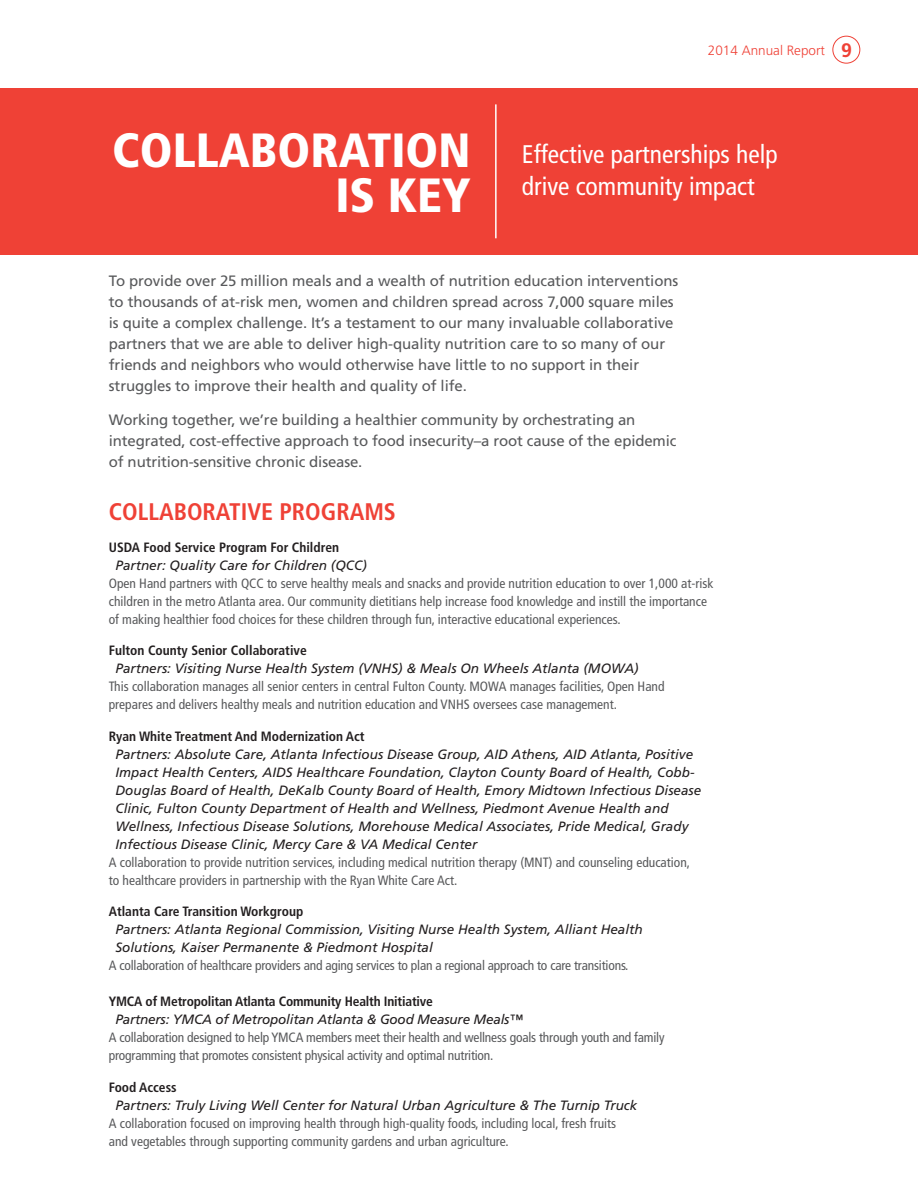
<style>
.page{position:relative;width:918px;height:1188px;background:#fff}
.page>*{position:absolute;margin:0;border:0;box-sizing:border-box;transform-origin:0 0}
.t1{font:900 condensed 48px/45px "Frutiger";color:#fff;text-align:right}
.t2{font:condensed 25.5px/31.5px "Frutiger";color:#fff}
.t3{font:700 condensed 24px "Frutiger";color:#ef4136}
.t4{font:15px/21px "Frutiger";letter-spacing:-.01em;color:#58595b}
.t5{font:condensed 13.5px/18px "Frutiger";color:#58595b}
.t6{font:italic 13.5px/18px "Frutiger";color:#231f20}
.t7{font:700 condensed 13.5px "Frutiger";color:#231f20}
.t8{font:300 13.5px "Frutiger";color:#ef4136}
.s1{font-weight:700;font-size:19.5px}
</style>
<div class="page">
<div style="left:0;top:88px;width:918px;height:167px;background:#ef4136"></div>
<hr style="left:495px;top:104px;width:2px;height:134px;background:#fff">
<div style="left:832px;top:36px;width:28px;height:28px;border:1px solid #ef4136;border-radius:50%"></div>
<h1 class="t1" style="left:112px;top:128px;width:360px">COLLABORATION<br>IS KEY</h1>
<p class="t8" style="left:708px;top:43px;width:146px">2014 Annual Report <span class="s1">9</span></p>
<h2 class="t2" style="left:522px;top:139px;width:257px">Effective partnerships help drive community impact</h2>
<p class="t4" style="left:109px;top:270px;width:571px">To provide over 25 million meals and a wealth of nutrition education interventions to thousands of at-risk men, women and children spread across 7,000 square miles is quite a complex challenge. It’s a testament to our many invaluable collaborative partners that we are able to deliver high-quality nutrition care to so many of our friends and neighbors who would otherwise have little to no support in their struggles to improve their health and quality of life.</p>
<p class="t4" style="left:109px;top:410px;width:569px">Working together, we’re building a healthier community by orchestrating an integrated, cost-effective approach to food insecurity–a root cause of the epidemic of nutrition-sensitive chronic disease.</p>
<h3 class="t3" style="left:109px;top:498px;width:289px">COLLABORATIVE PROGRAMS</h3>
<p class="t7" style="left:109px;top:539px;width:232px">USDA Food Service Program For Children</p>
<p class="t6" style="left:116px;top:556px;width:253px">Partner: Quality Care for Children (QCC)</p>
<p class="t5" style="left:109px;top:574px;width:606px">Open Hand partners with QCC to serve healthy meals and snacks and provide nutrition education to over 1,000 at-risk children in the metro Atlanta area. Our community dietitians help increase food knowledge and instill the importance of making healthier food choices for these children through fun, interactive educational experiences.</p>
<p class="t7" style="left:109px;top:642px;width:199px">Fulton County Senior Collaborative</p>
<p class="t6" style="left:116px;top:659px;width:525px">Partners: Visiting Nurse Health System (VNHS) &amp; Meals On Wheels Atlanta (MOWA)</p>
<p class="t5" style="left:109px;top:678px;width:557px">This collaboration manages all senior centers in central Fulton County. MOWA manages facilities, Open Hand prepares and delivers healthy meals and nutrition education and VNHS oversees case management.</p>
<p class="t7" style="left:109px;top:728px;width:257px">Ryan White Treatment And Modernization Act</p>
<p class="t6" style="left:116px;top:745px;width:587px">Partners: Absolute Care, Atlanta Infectious Disease Group, AID Athens, AID Atlanta, Positive Impact Health Centers, AIDS Healthcare Foundation, Clayton County Board of Health, Cobb-Douglas Board of Health, DeKalb County Board of Health, Emory Midtown Infectious Disease Clinic, Fulton County Department of Health and Wellness, Piedmont Avenue Health and Wellness, Infectious Disease Solutions, Morehouse Medical Associates, Pride Medical, Grady Infectious Disease Clinic, Mercy Care &amp; VA Medical Center</p>
<p class="t5" style="left:109px;top:853px;width:583px">A collaboration to provide nutrition services, including medical nutrition therapy (MNT) and counseling education, to healthcare providers in partnership with the Ryan White Care Act.</p>
<p class="t7" style="left:109px;top:903px;width:196px">Atlanta Care Transition Workgroup</p>
<p class="t6" style="left:116px;top:920px;width:529px">Partners: Atlanta Regional Commission, Visiting Nurse Health System, Alliant Health<br>Solutions, Kaiser Permanente &amp; Piedmont Hospital</p>
<p class="t5" style="left:109px;top:957px;width:521px">A collaboration of healthcare providers and aging services to plan a regional approach to care transitions.</p>
<p class="t7" style="left:109px;top:993px;width:326px">YMCA of Metropolitan Atlanta Community Health Initiative</p>
<p class="t6" style="left:115px;top:1010px;width:409px">Partners: YMCA of Metropolitan Atlanta &amp; Good Measure Meals™</p>
<p class="t5" style="left:109px;top:1029px;width:557px">A collaboration designed to help YMCA members meet their health and wellness goals through youth and family programming that promotes consistent physical activity and optimal nutrition.</p>
<p class="t7" style="left:109px;top:1079px;width:69px">Food Access</p>
<p class="t6" style="left:116px;top:1096px;width:523px">Partners: Truly Living Well Center for Natural Urban Agriculture &amp; The Turnip Truck</p>
<p class="t5" style="left:109px;top:1114px;width:509px">A collaboration focused on improving health through high-quality foods, including local, fresh fruits and vegetables through supporting community gardens and urban agriculture.</p>
</div>
